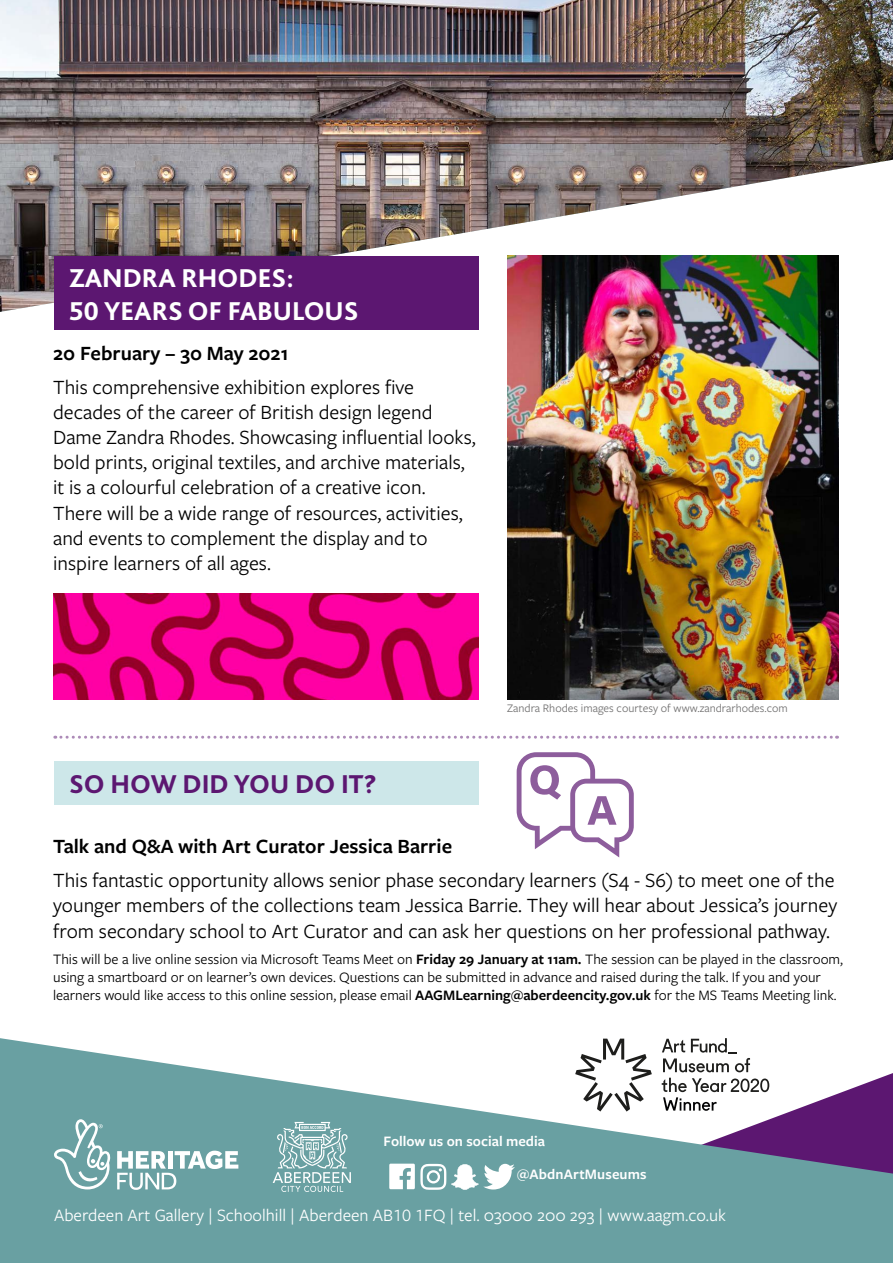
<style>
.page{position:relative;width:893px;height:1263px;background:#fff}
.page>*{position:absolute;margin:0;border:0;box-sizing:border-box;transform-origin:0 0}
.t1{font:800 27px/32.4px "Bliss Pro";color:#fff}
.t2{font:800 27px "Bliss Pro";color:#5c1771}
._6__large_body{font:21px/25.2px "Freight Sans Pro";color:#000}
._6__large_body-2{font:600 21px "Freight Sans Pro";color:#000}
._3__body{font:18px "Freight Sans Pro";color:#fff}
._6__large_body-3{font:15px/18px "Freight Sans Pro";color:#000}
._3__body-2{font:600 15px "Freight Sans Pro";color:#fff}
.Basic_Body{font:600 15px "Freight Sans Pro";letter-spacing:.01em;color:#fff}
.Artist_name{font:12px "Freight Sans Pro";color:#706f6f}
.s1{font-weight:600}
</style>
<div class="page">
<img style="left:0;top:0;width:893px;height:312px">
<div style="left:54px;top:256px;width:424px;height:73px;background:#5c1771"></div>
<div style="left:54px;top:761px;width:424px;height:44px;background:#cde7e9"></div>
<svg style="left:0;top:1038px;width:893px;height:225px;fill:#69a0a2"></svg>
<svg style="left:273px;top:1122px;width:78px;height:70px;background:#8fb8b9"></svg>
<img style="left:507px;top:256px;width:332px;height:443px">
<img style="left:53px;top:593px;width:425px;height:106px">
<svg style="left:389px;top:1163px;width:126px;height:27px"></svg>
<svg style="left:54px;top:1119px;width:57px;height:70px"></svg>
<svg style="left:117px;top:1151px;width:121px;height:39px"></svg>
<svg style="left:55px;top:736px;width:782px;height:3px"></svg>
<svg style="left:517px;top:752px;width:117px;height:105px"></svg>
<svg style="left:575px;top:1038px;width:77px;height:73px"></svg>
<svg style="left:662px;top:1038px;width:88px;height:34px"></svg>
<svg style="left:662px;top:1078px;width:107px;height:33px"></svg>
<p class="t1" style="left:69px;top:262px;width:291px">ZANDRA RHODES:<br>50 YEARS OF FABULOUS</p>
<p class="_6__large_body-2" style="left:53px;top:339px;width:237px">20 February – 30 May 2021</p>
<p class="_6__large_body" style="left:53px;top:373px;width:424px">This comprehensive exhibition explores five decades of the career of British design legend Dame Zandra Rhodes. Showcasing influential looks, bold prints, original textiles, and archive materials, it is a colourful celebration of a creative icon.<br>There will be a wide range of resources, activities, and events to complement the display and to inspire learners of all ages.</p>
<p class="t2" style="left:69px;top:767px;width:309px">SO HOW DID YOU DO IT?</p>
<p class="Artist_name" style="left:507px;top:700px;width:282px">Zandra Rhodes images courtesy of www.zandrarhodes.com</p>
<p class="_6__large_body-2" style="left:53px;top:832px;width:400px">Talk and Q&amp;A with Art Curator Jessica Barrie</p>
<p class="_6__large_body" style="left:53px;top:867px;width:786px">This fantastic opportunity allows senior phase secondary learners (S4 - S6) to meet one of the younger members of the collections team Jessica Barrie. They will hear about Jessica’s journey from secondary school to Art Curator and can ask her questions on her professional pathway.</p>
<p class="_6__large_body-3" style="left:53px;top:949px;width:791px">This will be a live online session via Microsoft Teams Meet on <span class="s1">Friday 29 January at 11am.</span> The session can be played in the classroom, using a smartboard or on learner’s own devices. Questions can be submitted in advance and raised during the talk. If you and your learners would like access to this online session, please email <span class="s1">AAGMLearning@aberdeencity.gov.uk</span> for the MS Teams Meeting link.</p>
<p class="_3__body-2" style="left:384px;top:1131px;width:163px">Follow us on social media</p>
<p class="Basic_Body" style="left:517px;top:1164px;width:131px">@AbdnArtMuseums</p>
<p class="_3__body" style="left:54px;top:1203px;width:673px">Aberdeen Art Gallery | Schoolhill | Aberdeen AB10 1FQ | tel. 03000 200 293 | www.aagm.co.uk</p>
</div>
